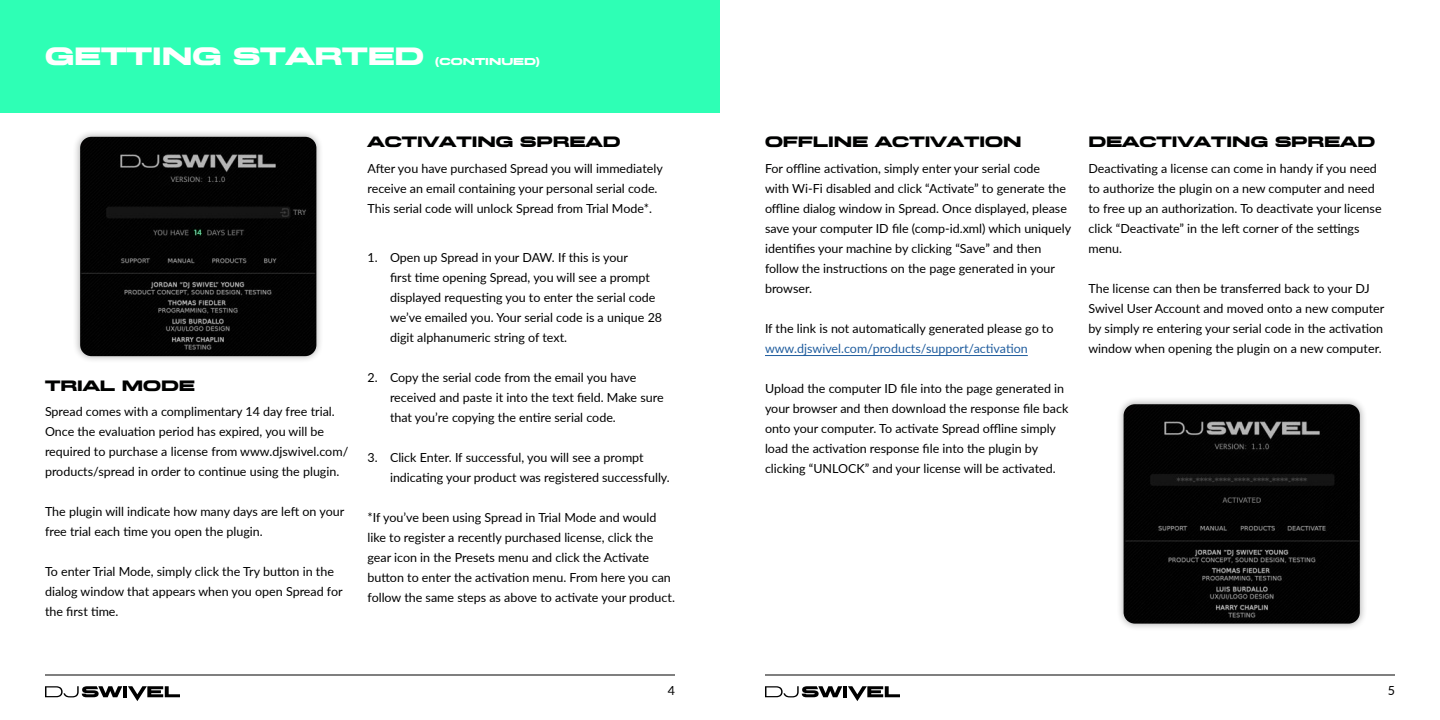
<style>
.page{position:relative;width:1440px;height:720px;background:#fff}
.page>*{position:absolute;margin:0;border:0;box-sizing:border-box;transform-origin:0 0}
.t1{font:700 25px "Miedinger";color:#fff}
.t2{font:700 15px "Miedinger";color:#000100}
.t3{font:12.5px/20px "Lato";color:#000100}
.t4{font:12.5px "Lato";color:#205d9e}
.t5{font:700 10px "Miedinger";color:#fff}
</style>
<div class="page">
<div style="left:0;top:0;width:720px;height:112px;background:#2effb5"></div>
<div style="left:73px;top:129px;width:251px;height:235px;background:#000;opacity:.33"></div>
<img style="left:80px;top:137px;width:236px;height:219px">
<div style="left:1116px;top:397px;width:252px;height:234px;background:#000;opacity:.33"></div>
<img style="left:1124px;top:404px;width:236px;height:220px">
<hr style="left:765px;top:355px;width:263px;height:1px;background:#205d9e">
<hr style="left:45px;top:675px;width:630px;height:1px;background:#000100">
<hr style="left:765px;top:675px;width:630px;height:1px;background:#000100">
<svg style="left:45px;top:686px;width:77px;height:11px"></svg>
<hr style="left:123px;top:686px;width:4px;height:11px;background:#000">
<svg style="left:128px;top:686px;width:52px;height:15px"></svg>
<svg style="left:765px;top:686px;width:77px;height:11px"></svg>
<hr style="left:843px;top:686px;width:4px;height:11px;background:#000">
<svg style="left:848px;top:686px;width:52px;height:15px"></svg>
<h1 class="t1" style="left:45px;top:40px;width:381px">GETTING STARTED</h1>
<p class="t5" style="left:435px;top:55px;width:106px">(CONTINUED)</p>
<p class="t2" style="left:45px;top:376px;width:152px">TRIAL MODE</p>
<p class="t3" style="left:45px;top:401px;width:305px">Spread comes with a complimentary 14 day free trial.<br>Once the evaluation period has expired, you will be required to purchase a license from www.djswivel.com/ products/spread in order to continue using the plugin.</p>
<p class="t3" style="left:45px;top:501px;width:301px">The plugin will indicate how many days are left on your free trial each time you open the plugin.</p>
<p class="t3" style="left:45px;top:561px;width:299px">To enter Trial Mode, simply click the Try button in the dialog window that appears when you open Spread for the first time.</p>
<p class="t2" style="left:368px;top:132px;width:254px">ACTIVATING SPREAD</p>
<p class="t3" style="left:368px;top:158px;width:297px">After you have purchased Spread you will immediately receive an email containing your personal serial code.<br>This serial code will unlock Spread from Trial Mode*.</p>
<p class="t3" style="left:390px;top:247px;width:274px;text-indent:-22px">1. Open up Spread in your DAW. If this is your<br>first time opening Spread, you will see a prompt displayed requesting you to enter the serial code we’ve emailed you. Your serial code is a unique 28 digit alphanumeric string of text.</p>
<p class="t3" style="left:390px;top:367px;width:275px;text-indent:-22px">2. Copy the serial code from the email you have received and paste it into the text field. Make sure that you’re copying the entire serial code.</p>
<p class="t3" style="left:390px;top:447px;width:281px;text-indent:-22px">3. Click Enter. If successful, you will see a prompt indicating your product was registered successfully.</p>
<p class="t3" style="left:368px;top:507px;width:309px">*If you’ve been using Spread in Trial Mode and would like to register a recently purchased license, click the gear icon in the Presets menu and click the Activate button to enter the activation menu. From here you can follow the same steps as above to activate your product.</p>
<p class="t2" style="left:765px;top:132px;width:258px">OFFLINE ACTIVATION</p>
<p class="t3" style="left:765px;top:158px;width:308px">For offline activation, simply enter your serial code<br>with Wi-Fi disabled and click “Activate” to generate the offline dialog window in Spread. Once displayed, please save your computer ID file (comp-id.xml) which uniquely identifies your machine by clicking “Save” and then follow the instructions on the page generated in your browser.</p>
<p class="t3" style="left:765px;top:318px;width:290px">If the link is not automatically generated please go to</p>
<p class="t4" style="left:765px;top:339px;width:264px">www.djswivel.com/products/support/activation</p>
<p class="t3" style="left:765px;top:378px;width:305px">Upload the computer ID file into the page generated in your browser and then download the response file back onto your computer. To activate Spread offline simply load the activation response file into the plugin by clicking “UNLOCK” and your license will be activated.</p>
<p class="t2" style="left:1088px;top:132px;width:288px">DEACTIVATING SPREAD</p>
<p class="t3" style="left:1088px;top:158px;width:295px">Deactivating a license can come in handy if you need to authorize the plugin on a new computer and need to free up an authorization. To deactivate your license click “Deactivate” in the left corner of the settings menu.</p>
<p class="t3" style="left:1088px;top:278px;width:297px">The license can then be transferred back to your DJ Swivel User Account and moved onto a new computer by simply re entering your serial code in the activation window when opening the plugin on a new computer.</p>
<p class="t3" style="left:668px;top:680px;width:9px">4</p>
<p class="t3" style="left:1388px;top:680px;width:9px">5</p>
</div>
